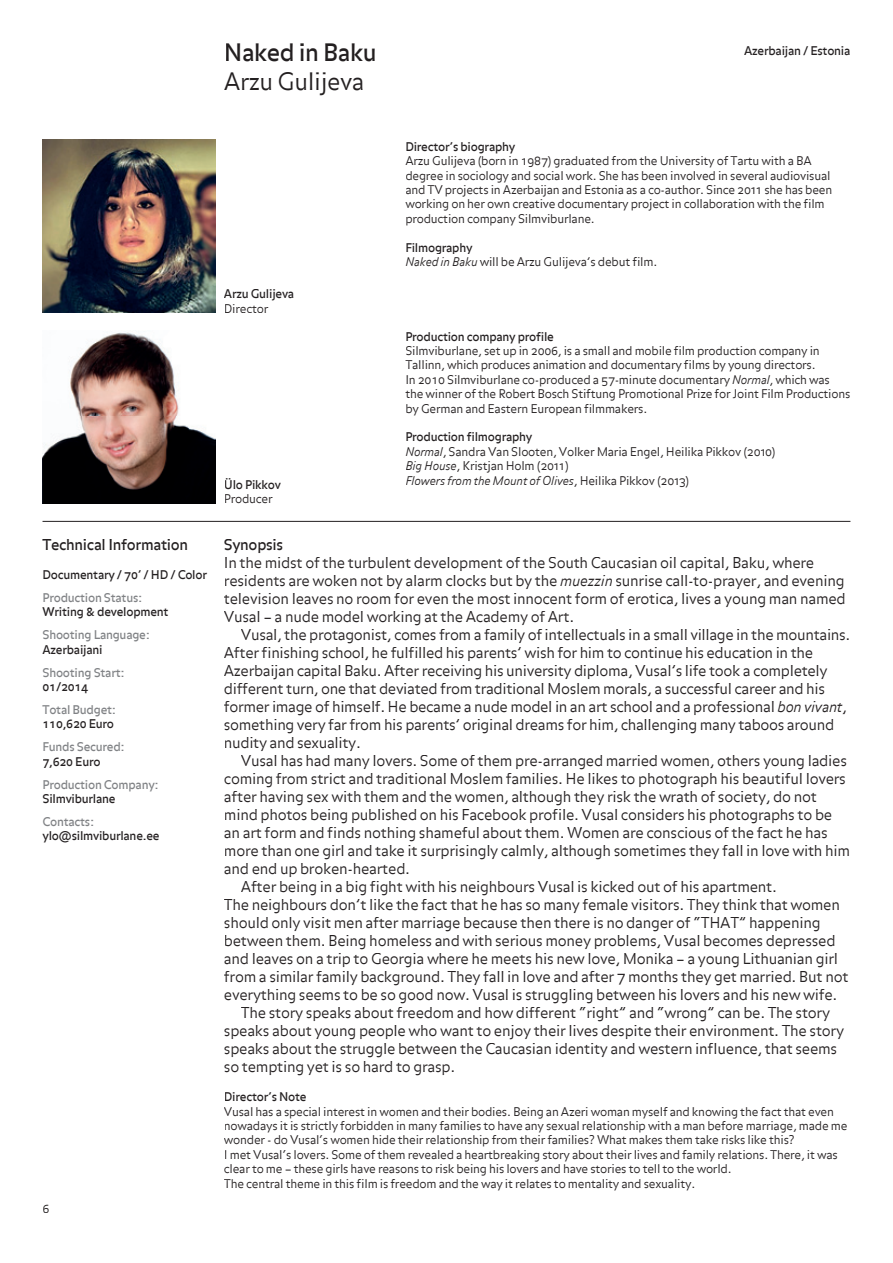
<style>
.page{position:relative;width:893px;height:1263px;background:#fff}
.page>*{position:absolute;margin:0;border:0;box-sizing:border-box;transform-origin:0 0}
.t1{font:300 24px "Loc Balance N";letter-spacing:-.02em;color:#231f20}
.t2{font:500 24px "Loc Balance N";letter-spacing:-.02em;color:#231f20}
.t3{font:300 15px/18px "Loc Balance N";letter-spacing:-.02em;color:#231f20}
.t4{font:500 15px "Loc Balance N";letter-spacing:-.02em;color:#231f20}
.t5{font:300 12px/14.4px "Loc Balance N";letter-spacing:-.02em;color:#231f20}
.t6{font:500 12px "Loc Balance N";letter-spacing:-.02em;color:#231f20}
.t7{font:500 12px "Loc Balance N";letter-spacing:-.02em;color:#808285}
.t8{font:italic 300 12px "Loc Balance N";letter-spacing:-.02em;color:#231f20}
.s1{font-weight:500}
.s2{font-style:italic}
.s3{font-style:normal}
</style>
<div class="page">
<hr style="left:43px;top:521px;width:807px;height:1px;background:#231f20">
<img style="left:43px;top:140px;width:172px;height:173px">
<img style="left:43px;top:332px;width:172px;height:171px">
<h1 class="t2" style="left:224px;top:39px;width:154px">Naked in Baku</h1>
<h1 class="t1" style="left:224px;top:68px;width:142px">Arzu Gulijeva</h1>
<p class="t6" style="left:744px;top:43px;width:108px">Azerbaijan / Estonia</p>
<p class="t4" style="left:43px;top:536px;width:147px">Technical Information</p>
<p class="t6" style="left:43px;top:568px;width:166px">Documentary / 70’ / HD / Color</p>
<p class="t7" style="left:43px;top:591px;width:101px">Production Status:</p>
<p class="t6" style="left:43px;top:605px;width:128px">Writing &amp; development</p>
<p class="t7" style="left:43px;top:628px;width:109px">Shooting Language:</p>
<p class="t6" style="left:43px;top:642px;width:62px">Azerbaijani</p>
<p class="t7" style="left:43px;top:665px;width:84px">Shooting Start:</p>
<p class="t6" style="left:43px;top:680px;width:47px">01/2014</p>
<p class="t7" style="left:43px;top:703px;width:75px">Total Budget:</p>
<p class="t6" style="left:43px;top:717px;width:73px">110,620 Euro</p>
<p class="t7" style="left:43px;top:740px;width:84px">Funds Secured:</p>
<p class="t6" style="left:43px;top:754px;width:60px">7,620 Euro</p>
<p class="t7" style="left:43px;top:777px;width:118px">Production Company:</p>
<p class="t6" style="left:43px;top:792px;width:75px">Silmviburlane</p>
<p class="t7" style="left:43px;top:815px;width:53px">Contacts:</p>
<p class="t6" style="left:43px;top:829px;width:119px">ylo@silmviburlane.ee</p>
<p class="t5" style="left:43px;top:1202px;width:8px">6</p>
<p class="t6" style="left:224px;top:287px;width:72px">Arzu Gulijeva</p>
<p class="t5" style="left:224px;top:302px;width:46px">Director</p>
<p class="t6" style="left:405px;top:139px;width:111px">Director’s biography</p>
<p class="t5" style="left:405px;top:154px;width:428px">Arzu Gulijeva (born in 1987) graduated from the University of Tartu with a BA degree in sociology and social work. She has been involved in several audiovisual and TV projects in Azerbaijan and Estonia as a co-author. Since 2011 she has been working on her own creative documentary project in collaboration with the film production company Silmviburlane.</p>
<p class="t5" style="left:405px;top:241px;width:253px"><span class="s1">Filmography<br></span><span class="s2">Naked in Baku</span> will be Arzu Gulijeva’s debut film.</p>
<p class="t6" style="left:405px;top:329px;width:150px">Production company profile</p>
<p class="t5" style="left:405px;top:344px;width:447px">Silmviburlane, set up in 2006, is a small and mobile film production company in Tallinn, which produces animation and documentary films by young directors.<br>In 2010 Silmviburlane co-produced a 57-minute documentary <span class="s2">Normal</span>, which was the winner of the Robert Bosch Stiftung Promotional Prize for Joint Film Productions by German and Eastern European filmmakers.</p>
<p class="t5" style="left:405px;top:431px;width:372px"><span class="s1">Production filmography<br></span><span class="s2">Normal</span>, Sandra Van Slooten, Volker Maria Engel, Heilika Pikkov (2010)<br><span class="s2">Big House</span>, Kristjan Holm (2011)</p>
<p class="t6" style="left:224px;top:478px;width:59px">Ülo Pikkov</p>
<p class="t8" style="left:405px;top:473px;width:285px">Flowers from the Mount of Olives<span class="s3">, Heilika Pikkov (2013)</span></p>
<p class="t5" style="left:224px;top:493px;width:50px">Producer</p>
<p class="t4" style="left:224px;top:536px;width:61px">Synopsis</p>
<p class="t3" style="left:224px;top:555px;width:623px">In the midst of the turbulent development of the South Caucasian oil capital, Baku, where residents are woken not by alarm clocks but by the <span class="s2">muezzin</span> sunrise call-to-prayer, and evening television leaves no room for even the most innocent form of erotica, lives a young man named Vusal – a nude model working at the Academy of Art.</p>
<p class="t3" style="left:224px;top:627px;width:628px;text-indent:17px">Vusal, the protagonist, comes from a family of intellectuals in a small village in the mountains.<br>After finishing school, he fulfilled his parents’ wish for him to continue his education in the Azerbaijan capital Baku. After receiving his university diploma, Vusal’s life took a completely different turn, one that deviated from traditional Moslem morals, a successful career and his former image of himself. He became a nude model in an art school and a professional <span class="s2">bon vivant</span>, something very far from his parents’ original dreams for him, challenging many taboos around nudity and sexuality.</p>
<p class="t3" style="left:241px;top:753px;width:608px">Vusal has had many lovers. Some of them pre-arranged married women, others young ladies</p>
<p class="t3" style="left:224px;top:771px;width:624px">coming from strict and traditional Moslem families. He likes to photograph his beautiful lovers</p>
<p class="t3" style="left:224px;top:789px;width:594px">after having sex with them and the women, although they risk the wrath of society, do not</p>
<p class="t3" style="left:224px;top:807px;width:610px">mind photos being published on his Facebook profile. Vusal considers his photographs to be</p>
<p class="t3" style="left:224px;top:825px;width:605px">an art form and finds nothing shameful about them. Women are conscious of the fact he has</p>
<p class="t3" style="left:224px;top:843px;width:628px">more than one girl and take it surprisingly calmly, although sometimes they fall in love with him</p>
<p class="t3" style="left:224px;top:861px;width:188px">and end up broken-hearted.</p>
<p class="t3" style="left:241px;top:879px;width:538px">After being in a big fight with his neighbours Vusal is kicked out of his apartment.</p>
<p class="t3" style="left:224px;top:897px;width:618px">The neighbours don’t like the fact that he has so many female visitors. They think that women</p>
<p class="t3" style="left:224px;top:915px;width:598px">should only visit men after marriage because then there is no danger of “THAT” happening</p>
<p class="t3" style="left:224px;top:933px;width:613px">between them. Being homeless and with serious money problems, Vusal becomes depressed</p>
<p class="t3" style="left:224px;top:951px;width:616px">and leaves on a trip to Georgia where he meets his new love, Monika – a young Lithuanian girl</p>
<p class="t3" style="left:224px;top:969px;width:626px">from a similar family background. They fall in love and after 7 months they get married. But not</p>
<p class="t3" style="left:224px;top:987px;width:615px">everything seems to be so good now. Vusal is struggling between his lovers and his new wife.</p>
<p class="t3" style="left:241px;top:1005px;width:591px">The story speaks about freedom and how different “right” and “wrong” can be. The story</p>
<p class="t3" style="left:224px;top:1023px;width:622px">speaks about young people who want to enjoy their lives despite their environment. The story</p>
<p class="t3" style="left:224px;top:1041px;width:615px">speaks about the struggle between the Caucasian identity and western influence, that seems</p>
<p class="t3" style="left:224px;top:1059px;width:233px">so tempting yet is so hard to grasp.</p>
<p class="t6" style="left:224px;top:1090px;width:84px">Director’s Note</p>
<p class="t5" style="left:224px;top:1105px;width:625px">Vusal has a special interest in women and their bodies. Being an Azeri woman myself and knowing the fact that even nowadays it is strictly forbidden in many families to have any sexual relationship with a man before marriage, made me wonder - do Vusal‘s women hide their relationship from their families? What makes them take risks like this?<br>I met Vusal‘s lovers. Some of them revealed a heartbreaking story about their lives and family relations. There, it was clear to me – these girls have reasons to risk being his lovers and have stories to tell to the world.<br>The central theme in this film is freedom and the way it relates to mentality and sexuality.</p>
</div>
